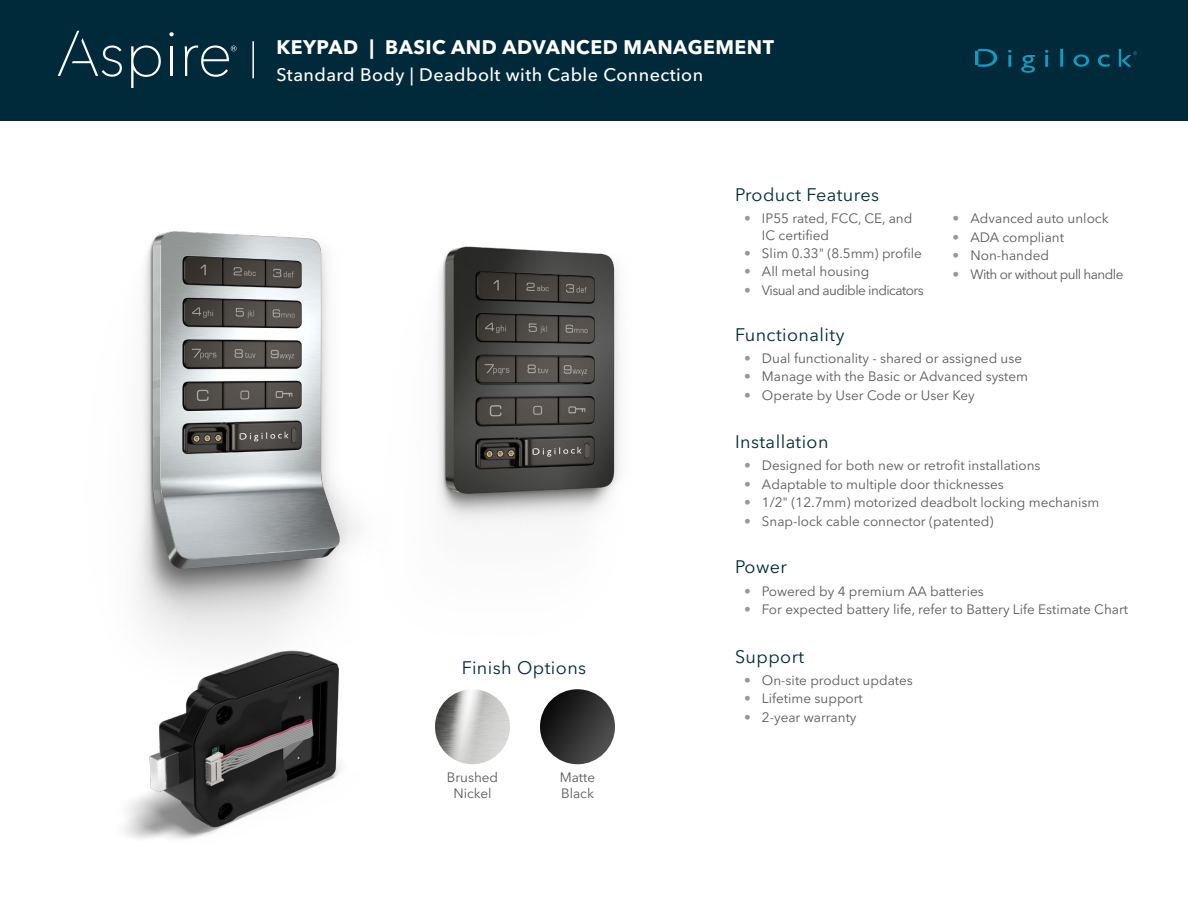
<style>
.page{position:relative;width:1188px;height:918px;background:#fff}
.page>*{position:absolute;margin:0;border:0;box-sizing:border-box;transform-origin:0 0}
.t1{font:700 19.5px "Avenir Next LT Pro";letter-spacing:.025em;color:#fff}
.t2{font:18px "Avenir Next LT Pro";letter-spacing:.025em;color:#00293a}
.t3{font:500 18px "Avenir Next LT Pro";letter-spacing:.025em;color:#fff}
.t4{font:13.5px/16.2px "Avenir Next LT Pro";color:#58595b}
.t5{font:13.5px "Avenir Next LT Pro";letter-spacing:-.04em;color:#58595b}
.s1{color:#969799}
.s2{font-family:"Avenir Next";color:#969799}
</style>
<div class="page">
<div style="left:0;top:0;width:1188px;height:122px;background:#00293a"></div>
<hr style="left:252px;top:41px;width:2px;height:37px;background:#fff">
<svg style="left:58px;top:31px;width:64px;height:46px"></svg>
<svg style="left:131px;top:45px;width:30px;height:42px"></svg>
<hr style="left:171px;top:46px;width:2px;height:30px;background:#fff">
<svg style="left:169px;top:32px;width:5px;height:4px"></svg>
<svg style="left:185px;top:45px;width:52px;height:32px"></svg>
<svg style="left:975px;top:49px;width:162px;height:24px"></svg>
<img style="left:435px;top:689px;width:75px;height:75px;border-radius:38px">
<img style="left:540px;top:689px;width:75px;height:75px;border-radius:38px">
<img style="left:437px;top:246px;width:183px;height:277px">
<img style="left:136px;top:231px;width:220px;height:411px">
<img style="left:124px;top:642px;width:217px;height:197px">
<h1 class="t1" style="left:276px;top:35px;width:499px">KEYPAD | BASIC AND ADVANCED MANAGEMENT</h1>
<h2 class="t3" style="left:276px;top:64px;width:428px">Standard Body | Deadbolt with Cable Connection</h2>
<h2 class="t2" style="left:735px;top:184px;width:146px">Product Features</h2>
<p class="t4" style="left:762px;top:211px;width:152px;text-indent:-18px"><span class="s1">•</span> IP55 rated, FCC, CE, and<br>IC certified</p>
<p class="t4" style="left:744px;top:245px;width:179px"><span class="s1">•</span> Slim 0.33" (8.5mm) profile</p>
<p class="t4" style="left:744px;top:264px;width:127px"><span class="s1">•</span> All metal housing</p>
<p class="t5" style="left:744px;top:282px;width:181px"><span class="s1">•</span> Visual and audible indicators</p>
<p class="t4" style="left:952px;top:211px;width:158px"><span class="s1">•</span> Advanced auto unlock</p>
<p class="t4" style="left:952px;top:229px;width:113px"><span class="s1">•</span> ADA compliant</p>
<p class="t4" style="left:952px;top:247px;width:98px"><span class="s1">•</span> Non-handed</p>
<p class="t5" style="left:952px;top:266px;width:173px"><span class="s2">•</span> With or without pull handle</p>
<h2 class="t2" style="left:462px;top:657px;width:126px">Finish Options</h2>
<p class="t4" style="left:447px;top:769px;width:53px;text-align:center">Brushed<br>Nickel</p>
<p class="t4" style="left:560px;top:769px;width:37px">Matte<br>Black</p>
<h2 class="t2" style="left:735px;top:324px;width:111px">Functionality</h2>
<p class="t4" style="left:744px;top:350px;width:280px"><span class="s1">•</span> Dual functionality - shared or assigned use</p>
<p class="t4" style="left:744px;top:369px;width:286px"><span class="s1">•</span> Manage with the Basic or Advanced system</p>
<p class="t4" style="left:744px;top:387px;width:232px"><span class="s1">•</span> Operate by User Code or User Key</p>
<h2 class="t2" style="left:735px;top:431px;width:95px">Installation</h2>
<p class="t4" style="left:744px;top:457px;width:298px"><span class="s1">•</span> Designed for both new or retrofit installations</p>
<p class="t4" style="left:744px;top:476px;width:261px"><span class="s1">•</span> Adaptable to multiple door thicknesses</p>
<p class="t4" style="left:744px;top:494px;width:357px"><span class="s1">•</span> 1/2" (12.7mm) motorized deadbolt locking mechanism</p>
<p class="t4" style="left:744px;top:513px;width:251px"><span class="s1">•</span> Snap-lock cable connector (patented)</p>
<h2 class="t2" style="left:735px;top:556px;width:54px">Power</h2>
<p class="t4" style="left:744px;top:583px;width:241px"><span class="s1">•</span> Powered by 4 premium AA batteries</p>
<p class="t4" style="left:744px;top:601px;width:386px"><span class="s1">•</span> For expected battery life, refer to Battery Life Estimate Chart</p>
<h2 class="t2" style="left:735px;top:646px;width:71px">Support</h2>
<p class="t4" style="left:744px;top:672px;width:170px"><span class="s1">•</span> On-site product updates</p>
<p class="t4" style="left:744px;top:691px;width:120px"><span class="s1">•</span> Lifetime support</p>
<p class="t4" style="left:744px;top:709px;width:114px"><span class="s1">•</span> 2-year warranty</p>
</div>
